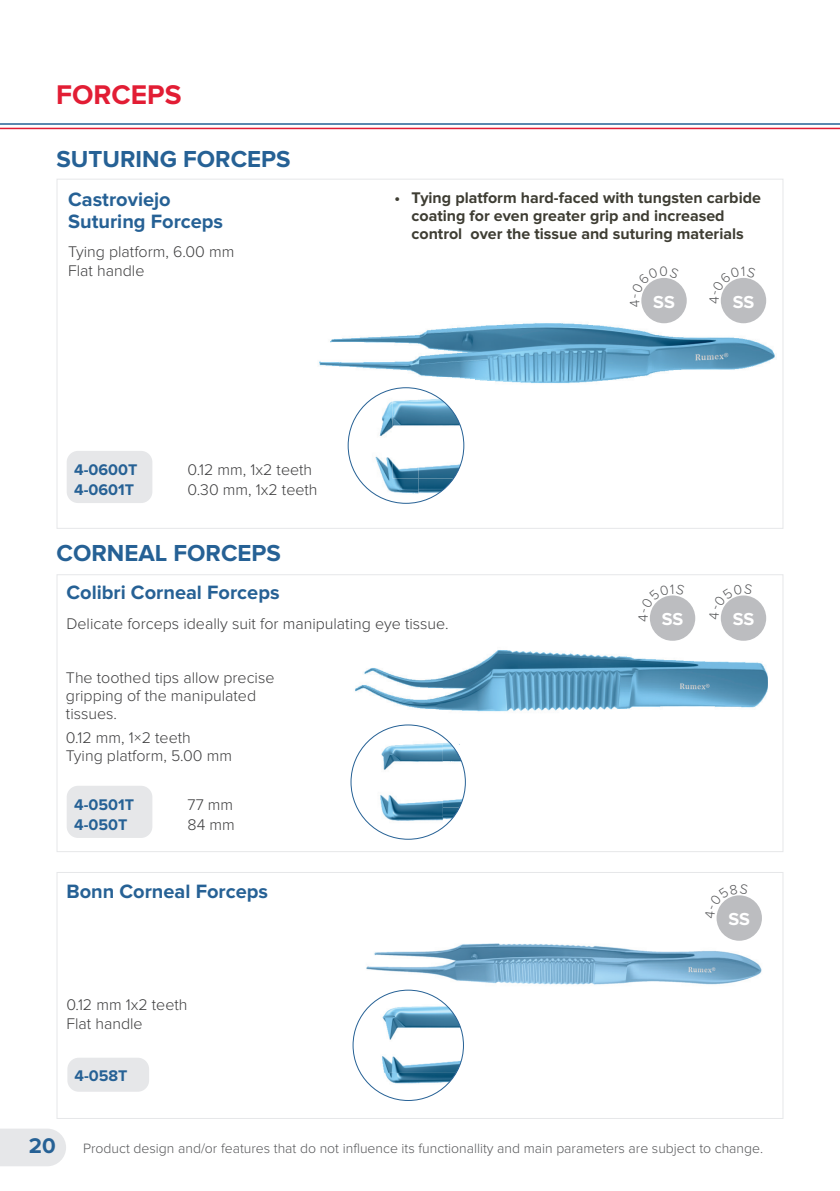
<style>
.page{position:relative;width:840px;height:1191px;background:#fff}
.page>*{position:absolute;margin:0;border:0;box-sizing:border-box;transform-origin:0 0}
.t1{font:700 28px "Proxima Nova";color:#e21d34}
.t2{font:700 24px "Proxima Nova";color:#266195}
.t3{font:700 20px/22px "Proxima Nova";color:#266195}
.t4{font:700 18px "Proxima Nova";color:#fff}
.t5{font:300 16px/18px "Proxima Nova";color:#3e3e3f}
.t6{font:700 16px/18px "Proxima Nova";color:#3e3d33}
.t7{font:700 16px "Proxima Nova";color:#266195}
.t8{font:300 14px "Proxima Nova";color:#57585a}
.s1{font-weight:700;font-size:22px;color:#266195}
</style>
<div class="page">
<div style="left:0;top:1129px;width:66px;height:37px;background:#e6e7e9"></div>
<hr style="left:0;top:128px;width:839px;height:1px;background:#e21d34">
<hr style="left:0;top:123px;width:839px;height:2px;background:#266195">
<img style="left:319px;top:305px;width:465px;height:81px">
<img style="left:392px;top:377px;width:82px;height:61px">
<img style="left:418px;top:478px;width:37px;height:25px">
<img style="left:463px;top:440px;width:2px;height:18px">
<img style="left:349px;top:394px;width:69px;height:100px">
<img style="left:392px;top:394px;width:71px;height:84px">
<img style="left:418px;top:478px;width:35px;height:16px">
<img style="left:418px;top:438px;width:45px;height:40px">
<div style="left:720px;top:595px;width:45px;height:46px;background:#bcbdc0;border-radius:50%"></div>
<div style="left:649px;top:595px;width:45px;height:46px;background:#bcbdc0;border-radius:50%"></div>
<div style="left:56px;top:872px;width:727px;height:247px;border:1px solid #e6e7e9"></div>
<img style="left:366px;top:924px;width:396px;height:61px">
<img style="left:376px;top:1035px;width:88px;height:66px">
<img style="left:365px;top:984px;width:104px;height:27px">
<img style="left:353px;top:1011px;width:13px;height:69px">
<img style="left:366px;top:1073px;width:90px;height:18px">
<img style="left:369px;top:995px;width:78px;height:11px">
<img style="left:366px;top:1006px;width:97px;height:67px">
<div style="left:716px;top:895px;width:45px;height:45px;background:#bcbdc0;border-radius:50%"></div>
<img style="left:363px;top:650px;width:404px;height:62px">
<svg style="left:355px;top:684px;width:8px;height:8px"></svg>
<div style="left:67px;top:1057px;width:82px;height:34px;background:#e6e7e9;border-radius:11px"></div>
<div style="left:67px;top:451px;width:85px;height:52px;background:#e6e7e9;border-radius:11px"></div>
<svg style="left:350px;top:724px;width:116px;height:116px"></svg>
<div style="left:641px;top:278px;width:45px;height:45px;background:#bcbdc0;border-radius:50%"></div>
<div style="left:720px;top:278px;width:45px;height:45px;background:#bcbdc0;border-radius:50%"></div>
<div style="left:67px;top:785px;width:85px;height:53px;background:#e6e7e9;border-radius:11px"></div>
<svg style="left:720px;top:595px;width:31px;height:24px"></svg>
<svg style="left:649px;top:595px;width:35px;height:26px"></svg>
<svg style="left:716px;top:895px;width:31px;height:23px"></svg>
<svg style="left:629px;top:278px;width:50px;height:29px"></svg>
<svg style="left:720px;top:278px;width:35px;height:26px"></svg>
<h1 class="t1" style="left:56px;top:79px;width:127px">FORCEPS</h1>
<h2 class="t2" style="left:56px;top:145px;width:235px">SUTURING FORCEPS</h2>
<p class="t3" style="left:68px;top:189px;width:156px">Castroviejo<br>Suturing Forceps</p>
<p class="t5" style="left:68px;top:242px;width:168px;line-height:19.2px">Tying platform, 6.00 mm<br>Flat handle</p>
<p class="t7" style="left:74px;top:461px;width:65px">4-0600T</p>
<p class="t5" style="left:187px;top:461px;width:126px">0.12 mm, 1x2 teeth</p>
<p class="t7" style="left:74px;top:480px;width:61px">4-0601T</p>
<p class="t5" style="left:187px;top:480px;width:131px">0.30 mm, 1x2 teeth</p>
<p class="t6" style="left:411px;top:189px;width:351px;text-indent:-17px">• Tying platform hard-faced with tungsten carbide coating for even greater grip and increased control over the tissue and suturing materials</p>
<p class="t4" style="left:653px;top:291px;width:23px">SS</p>
<p class="t4" style="left:732px;top:291px;width:23px">SS</p>
<h2 class="t2" style="left:56px;top:539px;width:226px">CORNEAL FORCEPS</h2>
<p class="t3" style="left:66px;top:581px;width:214px">Colibri Corneal Forceps</p>
<p class="t5" style="left:66px;top:615px;width:383px">Delicate forceps ideally suit for manipulating eye tissue.</p>
<p class="t4" style="left:732px;top:609px;width:23px">SS</p>
<p class="t4" style="left:661px;top:609px;width:23px">SS</p>
<p class="t5" style="left:66px;top:669px;width:210px">The toothed tips allow precise gripping of the manipulated tissues.</p>
<p class="t5" style="left:66px;top:729px;width:167px">0.12 mm, 1×2 teeth<br>Tying platform, 5.00 mm</p>
<p class="t7" style="left:74px;top:795px;width:61px">4-0501T</p>
<p class="t5" style="left:187px;top:796px;width:47px">77 mm</p>
<p class="t7" style="left:74px;top:815px;width:55px">4-050T</p>
<p class="t5" style="left:187px;top:815px;width:49px">84 mm</p>
<p class="t3" style="left:66px;top:880px;width:203px">Bonn Corneal Forceps</p>
<p class="t5" style="left:66px;top:995px;width:122px;line-height:19.2px">0.12 mm 1x2 teeth<br>Flat handle</p>
<p class="t7" style="left:74px;top:1067px;width:55px">4-058T</p>
<p class="t4" style="left:728px;top:908px;width:23px">SS</p>
<p class="t8" style="left:29px;top:1140px;width:735px"><span class="s1">20</span> Product design and/or features that do not influence its functionallity and main parameters are subject to change.</p>
</div>
